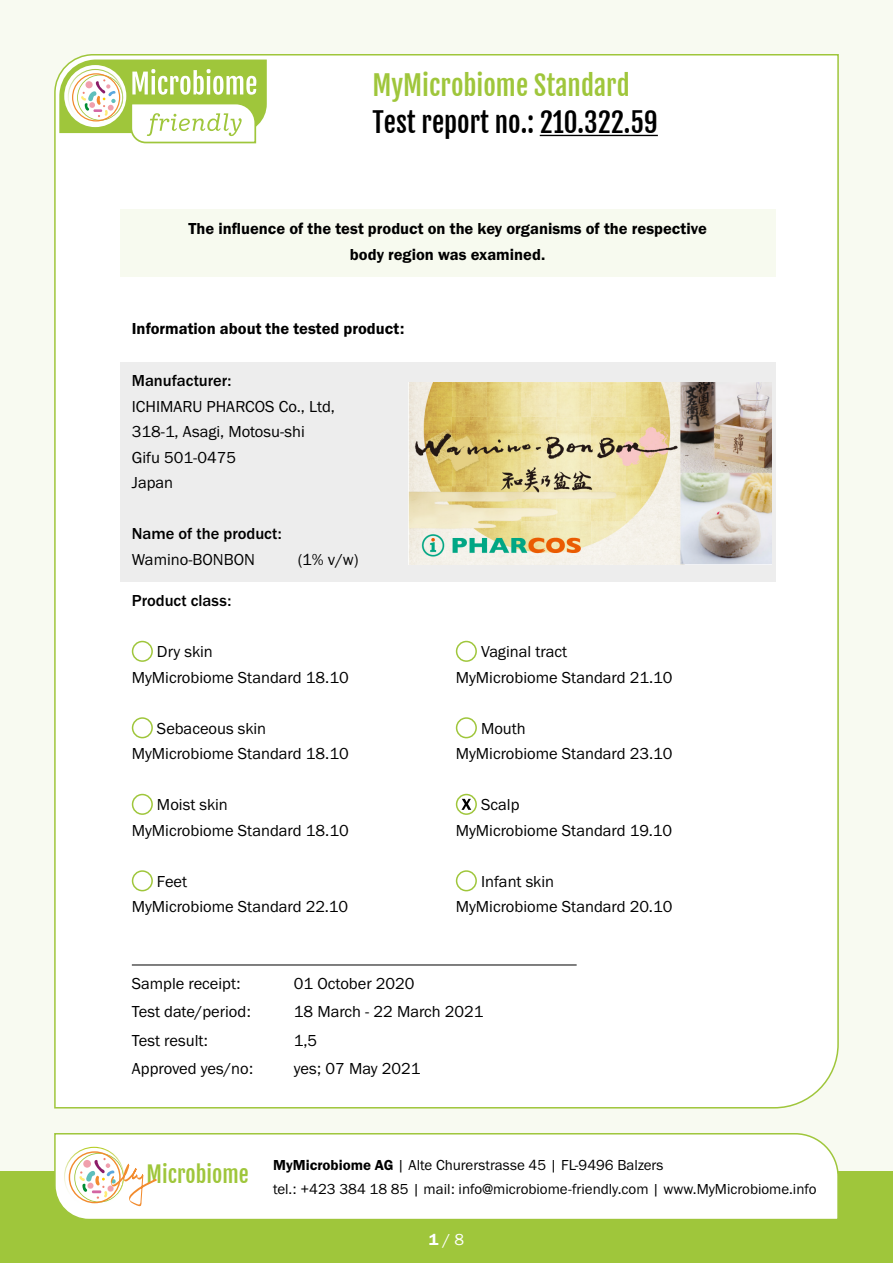
<style>
.page{position:relative;width:893px;height:1263px;background:#f8faf1}
.page>*{position:absolute;margin:0;border:0;box-sizing:border-box;transform-origin:0 0}
.t1{font:27px "Fjalla One";color:#000}
.t2{font:27px "Fjalla One";color:#9fc63b}
.t3{font:22.05px "Fjalla One";color:#9fc63b}
.t4{font:16.5px/25.5px "Franklin Gothic URW Boo";color:#000}
.t5{font:16.5px/25.5px "Franklin Gothic URW Dem";color:#000;text-align:center}
.t6{font:500 16.5px "Franklin Gothic URW";color:#000}
.t7{font:16.5px "Franklin Gothic URW Boo";color:#fff}
.t8{font:15px/24px "Franklin Gothic URW Boo";color:#000}
.s1{font-family:"Franklin Gothic URW Dem"}
</style>
<div class="page">
<div style="left:54px;top:54px;width:785px;height:1055px;background:#fff"></div>
<div style="left:0;top:1171px;width:893px;height:92px;background:#9fc63b"></div>
<div style="left:54px;top:1133px;width:785px;height:86px;background:#fff"></div>
<svg style="left:59px;top:60px;width:208px;height:84px"></svg>
<img style="left:64px;top:1147px;width:60px;height:60px">
<svg style="left:69px;top:1151px;width:88px;height:56px"></svg>
<hr style="left:540px;top:135px;width:118px;height:1px;background:#000">
<div style="left:132px;top:641px;width:21px;height:21px;border:2px solid #9fc63b;border-radius:50%"></div>
<div style="left:456px;top:641px;width:21px;height:21px;border:2px solid #9fc63b;border-radius:50%"></div>
<div style="left:132px;top:717px;width:21px;height:21px;border:2px solid #9fc63b;border-radius:50%"></div>
<div style="left:456px;top:717px;width:21px;height:21px;border:2px solid #9fc63b;border-radius:50%"></div>
<div style="left:132px;top:794px;width:21px;height:21px;border:2px solid #9fc63b;border-radius:50%"></div>
<svg style="left:461px;top:799px;width:10px;height:11px"></svg>
<div style="left:456px;top:794px;width:21px;height:21px;border:2px solid #9fc63b;border-radius:50%"></div>
<div style="left:132px;top:870px;width:21px;height:21px;border:2px solid #9fc63b;border-radius:50%"></div>
<div style="left:456px;top:870px;width:21px;height:21px;border:2px solid #9fc63b;border-radius:50%"></div>
<div style="left:120px;top:209px;width:655px;height:67px;background:#f7faef"></div>
<div style="left:120px;top:362px;width:655px;height:219px;background:#ededed"></div>
<hr style="left:132px;top:964px;width:445px;height:1px;background:#000">
<img style="left:408px;top:382px;width:364px;height:182px">
<h1 class="t2" style="left:372px;top:69px;width:259px">MyMicrobiome Standard</h1>
<h1 class="t1" style="left:372px;top:106px;width:287px">Test report no.: 210.322.59</h1>
<p class="t5" style="left:188px;top:216px;width:520px">The influence of the test product on the key organisms of the respective body region was examined.</p>
<p class="t5" style="left:132px;top:315px;width:274px">Information about the tested product:</p>
<p class="t6" style="left:132px;top:371px;width:101px">Manufacturer:</p>
<p class="t4" style="left:132px;top:393px;width:205px">ICHIMARU PHARCOS Co., Ltd,<br>318-1, Asagi, Motosu-shi<br>Gifu 501-0475<br>Japan</p>
<p class="t6" style="left:132px;top:524px;width:152px">Name of the product:</p>
<p class="t4" style="left:132px;top:546px;width:125px">Wamino-BONBON</p>
<p class="t4" style="left:298px;top:546px;width:62px">(1% v/w)</p>
<p class="t6" style="left:132px;top:591px;width:101px">Product class:</p>
<p class="t4" style="left:157px;top:639px;width:57px">Dry skin</p>
<p class="t4" style="left:481px;top:639px;width:88px">Vaginal tract</p>
<p class="t4" style="left:132px;top:664px;width:218px">MyMicrobiome Standard 18.10</p>
<p class="t4" style="left:456px;top:664px;width:218px">MyMicrobiome Standard 21.10</p>
<p class="t4" style="left:157px;top:715px;width:111px">Sebaceous skin</p>
<p class="t4" style="left:481px;top:715px;width:46px">Mouth</p>
<p class="t4" style="left:132px;top:741px;width:218px">MyMicrobiome Standard 18.10</p>
<p class="t4" style="left:456px;top:741px;width:218px">MyMicrobiome Standard 23.10</p>
<p class="t4" style="left:157px;top:792px;width:72px">Moist skin</p>
<p class="t4" style="left:481px;top:792px;width:40px">Scalp</p>
<p class="t4" style="left:132px;top:817px;width:218px">MyMicrobiome Standard 18.10</p>
<p class="t4" style="left:456px;top:817px;width:218px">MyMicrobiome Standard 19.10</p>
<p class="t4" style="left:157px;top:868px;width:32px">Feet</p>
<p class="t4" style="left:481px;top:868px;width:75px">Infant skin</p>
<p class="t4" style="left:132px;top:894px;width:218px">MyMicrobiome Standard 22.10</p>
<p class="t4" style="left:456px;top:894px;width:218px">MyMicrobiome Standard 20.10</p>
<p class="t4" style="left:132px;top:970px;width:110px">Sample receipt:</p>
<p class="t4" style="left:294px;top:970px;width:122px">01 October 2020</p>
<p class="t4" style="left:132px;top:999px;width:121px">Test date/period:</p>
<p class="t4" style="left:294px;top:999px;width:191px">18 March - 22 March 2021</p>
<p class="t4" style="left:132px;top:1027px;width:78px">Test result:</p>
<p class="t4" style="left:294px;top:1027px;width:25px">1,5</p>
<p class="t4" style="left:132px;top:1056px;width:123px">Approved yes/no:</p>
<p class="t4" style="left:294px;top:1056px;width:128px">yes; 07 May 2021</p>
<h2 class="t3" style="left:147px;top:1160px;width:104px">Microbiome</h2>
<p class="t8" style="left:273px;top:1152px;width:545px"><span class="s1">MyMicrobiome AG</span> | Alte Churerstrasse 45 | FL-9496 Balzers<br>tel.: +423 384 18 85 | mail: info@microbiome-friendly.com | www.MyMicrobiome.info</p>
<p class="t7" style="left:429px;top:1229px;width:37px"><span class="s1">1</span> / 8</p>
</div>
